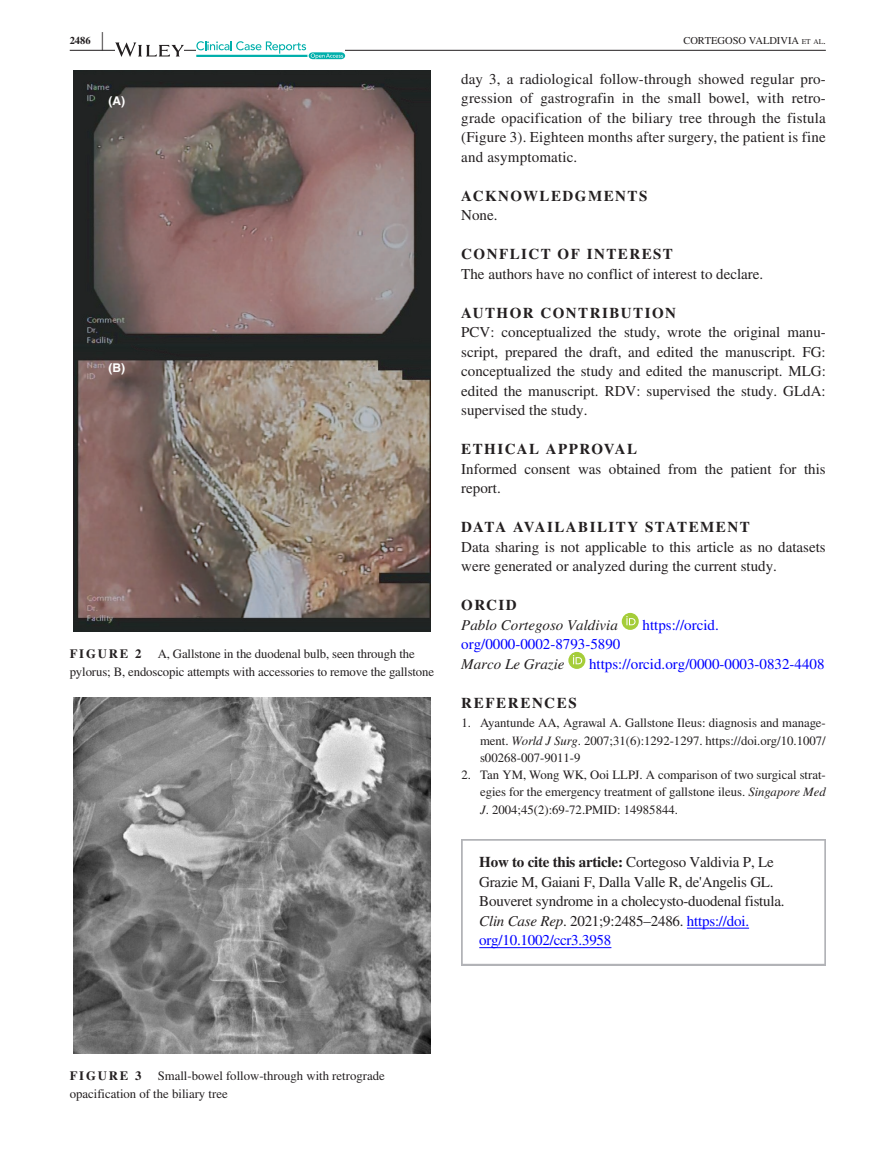
<style>
.page{position:relative;width:893px;height:1174px;background:#fff}
.page>*{position:absolute;margin:0;border:0;box-sizing:border-box;transform-origin:0 0}
.t1{font:700 25.95px "STIX";color:#231f20;scale:.36 1}
.t2{font:15px/19.5px "STIX";color:#231f20}
.t3{font:700 15px "STIX";letter-spacing:.1em;color:#231f20}
.t4{font:15px "STIX";color:#00f}
.t5{font:italic 15px "STIX";color:#231f20}
.t6{font:12.75px/17.2px "STIX";color:#231f20;text-align:justify}
.t7{font:700 12.75px "STIX";letter-spacing:.14em;color:#231f20}
.t8{font:700 12px "Helvetica";color:#fff}
.t9{font:10.5px "STIX";color:#231f20}
.t10{font:700 10.5px "STIX";color:#231f20}
.s1{font-size:7.35px}
.s2{font-style:italic}
.s3{font-weight:700}
.s4{color:#00f}
</style>
<div class="page">
<hr style="left:70px;top:50px;width:756px;height:1px;background:#231f20">
<svg style="left:115px;top:42px;width:69px;height:15px"></svg>
<svg style="left:196px;top:41px;width:149px;height:18px"></svg>
<div style="left:461px;top:839px;width:365px;height:126px;background:linear-gradient(to right,#efeff0,#efeff0)"></div>
<div style="left:463px;top:840px;width:361px;height:123px;background:#fff"></div>
<hr style="left:687px;top:927px;width:62px;height:1px;background:#00f">
<hr style="left:479px;top:947px;width:132px;height:1px;background:#00f">
<svg style="left:622px;top:613px;width:17px;height:17px"></svg>
<svg style="left:626px;top:616px;width:9px;height:9px"></svg>
<svg style="left:568px;top:652px;width:17px;height:17px"></svg>
<svg style="left:573px;top:655px;width:9px;height:9px"></svg>
<img style="left:73px;top:70px;width:357px;height:561px">
<img style="left:73px;top:697px;width:357px;height:356px">
<p class="t10" style="left:70px;top:34px;width:22px">2486</p>
<h1 class="t1" style="left:102px;top:26px;width:7px">|</h1>
<p class="t9" style="left:683px;top:33px;width:144px">CORTEGOSO VALDIVIA <span class="s1">et al</span> .</p>
<p class="t2" style="left:461px;top:70px;width:366px;text-align:justify">day 3, a radiological follow-through showed regular pro&shy;gression of gastrografin in the small bowel, with retro&shy;grade opacification of the biliary tree through the fistula (Figure 3). Eighteen months after surgery, the patient is fine and asymptomatic.</p>
<p class="t3" style="left:461px;top:187px;width:188px">ACKNOWLEDGMENTS</p>
<p class="t2" style="left:461px;top:206px;width:38px">None.</p>
<p class="t3" style="left:461px;top:245px;width:213px">CONFLICT OF INTEREST</p>
<p class="t2" style="left:461px;top:265px;width:304px">The authors have no conflict of interest to declare.</p>
<p class="t3" style="left:461px;top:304px;width:216px">AUTHOR CONTRIBUTION</p>
<p class="t2" style="left:461px;top:323px;width:366px;text-align:justify">PCV: conceptualized the study, wrote the original manu&shy;script, prepared the draft, and edited the manuscript. FG: conceptualized the study and edited the manuscript. MLG: edited the manuscript. RDV: supervised the study. GLdA: supervised the study.</p>
<p class="t3" style="left:461px;top:440px;width:177px">ETHICAL APPROVAL</p>
<p class="t2" style="left:461px;top:460px;width:366px">Informed consent was obtained from the patient for this report.</p>
<p class="t3" style="left:461px;top:518px;width:290px">DATA AVAILABILITY STATEMENT</p>
<p class="t2" style="left:461px;top:538px;width:366px">Data sharing is not applicable to this article as no datasets were generated or analyzed during the current study.</p>
<p class="t3" style="left:461px;top:596px;width:57px">ORCID</p>
<p class="t5" style="left:461px;top:614px;width:158px">Pablo Cortegoso Valdivia</p>
<p class="t4" style="left:642px;top:614px;width:78px">https://orcid.</p>
<p class="t4" style="left:461px;top:634px;width:161px">org/0000-0002-8793-5890</p>
<p class="t5" style="left:461px;top:653px;width:105px">Marco Le Grazie</p>
<p class="t4" style="left:589px;top:653px;width:237px">https://orcid.org/0000-0003-0832-4408</p>
<p class="t3" style="left:461px;top:694px;width:117px">REFERENCES</p>
<p class="t6" style="left:480px;top:715px;width:347px;text-indent:-19px">1. Ayantunde AA, Agrawal A. Gallstone Ileus: diagnosis and manage&shy;ment. <span class="s2">World J Surg</span>. 2007;31(6):1292-1297. https://doi.org/10.1007/ s00268-007-9011-9</p>
<p class="t6" style="left:480px;top:767px;width:347px;text-indent:-19px">2. Tan YM, Wong WK, Ooi LLPJ. A comparison of two surgical strat&shy;egies for the emergency treatment of gallstone ileus. <span class="s2">Singapore Med J</span>. 2004;45(2):69-72.PMID: 14985844.</p>
<p class="t8" style="left:108px;top:93px;width:18px">(A)</p>
<p class="t8" style="left:108px;top:360px;width:18px">(B)</p>
<p class="t7" style="left:70px;top:646px;width:73px">FIGURE 2</p>
<p class="t6" style="left:70px;top:645px;width:366px;line-height:18px;text-indent:88px">A, Gallstone in the duodenal bulb, seen through the pylorus; B, endoscopic attempts with accessories to remove the gallstone</p>
<p class="t7" style="left:70px;top:1068px;width:73px">FIGURE 3</p>
<p class="t6" style="left:70px;top:1067px;width:316px;line-height:18px;text-indent:88px">Small-bowel follow-through with retrograde opacification of the biliary tree</p>
<p class="t2" style="left:479px;top:853px;width:307px"><span class="s3">How to cite this article:</span> Cortegoso Valdivia P, Le Grazie M, Gaiani F, Dalla Valle R, de'Angelis GL.<br>Bouveret syndrome in a cholecysto-duodenal fistula.<br><span class="s2">Clin Case Rep</span>. 2021;9:2485–2486. <span class="s4">https://doi. org/10.1002/ccr3.3958</span></p>
</div>
